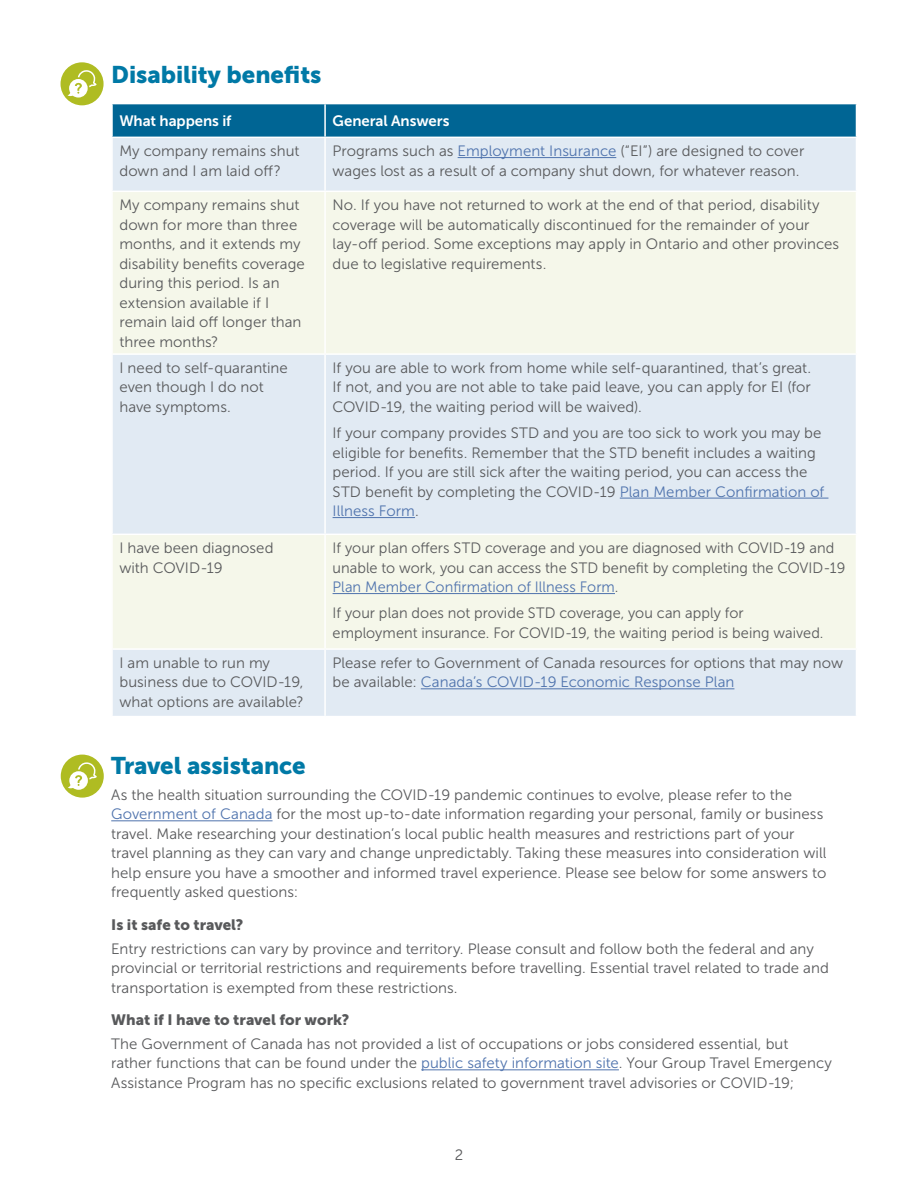
<style>
.page{position:relative;width:918px;height:1188px;background:#fff}
.page>*{position:absolute;margin:0;border:0;box-sizing:border-box;transform-origin:0 0}
.Heading_2{font:24px "Museo Sans 900";letter-spacing:-.005em;color:#0079a6}
.Body_copy{font:15px/19.5px "Museo Sans 300";color:#58595b}
.Heading_3{font:15px "Museo Sans 900";color:#58595b}
.Table_Header{font:15px "Museo Sans 700";letter-spacing:-.005em;color:#fff}
.s1{color:#4f73ad}
</style>
<div class="page">
<hr style="left:111px;top:820px;width:162px;height:1px;background:#4f73ad">
<hr style="left:421px;top:1069px;width:198px;height:1px;background:#4f73ad">
<div style="left:113px;top:104px;width:743px;height:33px;background:#006594"></div>
<div style="left:113px;top:138px;width:743px;height:578px;background:#e1eaf3"></div>
<svg style="left:113px;top:192px;width:743px;height:456px;background:#edf1ed"></svg>
<hr style="left:111px;top:534px;width:214px;height:1px;background:#fff">
<hr style="left:325px;top:534px;width:532px;height:1px;background:#fff">
<hr style="left:324px;top:535px;width:2px;height:113px;background:#fff">
<hr style="left:111px;top:648px;width:214px;height:2px;background:#fff">
<hr style="left:325px;top:648px;width:532px;height:2px;background:#fff">
<hr style="left:325px;top:191px;width:532px;height:1px;background:#fff">
<hr style="left:325px;top:353px;width:532px;height:2px;background:#fff">
<hr style="left:324px;top:104px;width:2px;height:33px;background:#fff">
<hr style="left:324px;top:138px;width:2px;height:53px;background:#fff">
<hr style="left:324px;top:192px;width:2px;height:161px;background:#fff">
<hr style="left:324px;top:355px;width:2px;height:179px;background:#fff">
<hr style="left:324px;top:650px;width:2px;height:66px;background:#fff">
<hr style="left:111px;top:191px;width:214px;height:1px;background:#fff">
<hr style="left:111px;top:353px;width:214px;height:2px;background:#fff">
<hr style="left:458px;top:157px;width:158px;height:1px;background:#4f73ad">
<hr style="left:620px;top:498px;width:208px;height:1px;background:#4f73ad">
<hr style="left:333px;top:517px;width:82px;height:1px;background:#4f73ad">
<hr style="left:333px;top:593px;width:282px;height:1px;background:#4f73ad">
<hr style="left:421px;top:688px;width:313px;height:1px;background:#4f73ad">
<div style="left:61px;top:755px;width:43px;height:43px;background:#afbc22;border-radius:50%"></div>
<svg style="left:68px;top:762px;width:29px;height:28px"></svg>
<div style="left:61px;top:62px;width:43px;height:43px;background:#afbc22;border-radius:50%"></div>
<svg style="left:68px;top:70px;width:29px;height:28px"></svg>
<h2 class="Heading_2" style="left:111px;top:61px;width:212px">Disability benefits</h2>
<p class="Table_Header" style="left:119px;top:113px;width:114px">What happens if</p>
<p class="Table_Header" style="left:333px;top:113px;width:118px">General Answers</p>
<p class="Body_copy" style="left:119px;top:141px;width:182px">My company remains shut down and I am laid off?</p>
<p class="Body_copy" style="left:333px;top:141px;width:473px">Programs such as <span class="s1">Employment Insurance</span> (“EI”) are designed to cover wages lost as a result of a company shut down, for whatever reason.</p>
<p class="Body_copy" style="left:119px;top:195px;width:187px">My company remains shut down for more than three months, and it extends my disability benefits coverage during this period. Is an extension available if I remain laid off longer than three months?</p>
<p class="Body_copy" style="left:333px;top:195px;width:508px">No. If you have not returned to work at the end of that period, disability coverage will be automatically discontinued for the remainder of your<br>lay‑ off period. Some exceptions may apply in Ontario and other provinces due to legislative requirements.</p>
<p class="Body_copy" style="left:119px;top:358px;width:170px">I need to self-quarantine even though I do not have symptoms.</p>
<p class="Body_copy" style="left:333px;top:358px;width:480px;text-align:justify">If you are able to work from home while self-quarantined, that’s great.<br>If not, and you are not able to take paid leave, you can apply for EI (for COVID-19, the waiting period will be waived).</p>
<p class="Body_copy" style="left:333px;top:423px;width:493px">If your company provides STD and you are too sick to work you may be eligible for benefits. Remember that the STD benefit includes a waiting period. If you are still sick after the waiting period, you can access the STD benefit by completing the COVID-19 <span class="s1">Plan Member Confirmation of Illness Form</span>.</p>
<p class="Body_copy" style="left:119px;top:538px;width:156px">I have been diagnosed with COVID-19</p>
<p class="Body_copy" style="left:333px;top:538px;width:514px">If your plan offers STD coverage and you are diagnosed with COVID-19 and unable to work, you can access the STD benefit by completing the COVID-19<br><span class="s1">Plan Member Confirmation of Illness Form</span>.</p>
<p class="Body_copy" style="left:333px;top:604px;width:492px">If your plan does not provide STD coverage, you can apply for employment insurance. For COVID-19, the waiting period is being waived.</p>
<p class="Body_copy" style="left:119px;top:653px;width:186px">I am unable to run my business due to COVID-19, what options are available?</p>
<p class="Body_copy" style="left:333px;top:653px;width:512px">Please refer to Government of Canada resources for options that may now be available: <span class="s1">Canada’s COVID-19 Economic Response Plan</span></p>
<h2 class="Heading_2" style="left:111px;top:752px;width:196px">Travel assistance</h2>
<p class="Body_copy" style="left:111px;top:785px;width:717px">As the health situation surrounding the COVID-19 pandemic continues to evolve, please refer to the <span class="s1">Government of Canada</span> for the most up-to-date information regarding your personal, family or business travel. Make researching your destination’s local public health measures and restrictions part of your travel planning as they can vary and change unpredictably. Taking these measures into consideration will help ensure you have a smoother and informed travel experience. Please see below for some answers to frequently asked questions:</p>
<h3 class="Heading_3" style="left:111px;top:916px;width:134px">Is it safe to travel?</h3>
<p class="Body_copy" style="left:111px;top:939px;width:719px">Entry restrictions can vary by province and territory. Please consult and follow both the federal and any provincial or territorial restrictions and requirements before travelling. Essential travel related to trade and transportation is exempted from these restrictions.</p>
<h3 class="Heading_3" style="left:111px;top:1011px;width:239px">What if I have to travel for work?</h3>
<p class="Body_copy" style="left:111px;top:1034px;width:722px">The Government of Canada has not provided a list of occupations or jobs considered essential, but rather functions that can be found under the <span class="s1">public safety information site</span>. Your Group Travel Emergency<br>Assistance Program has no specific exclusions related to government travel advisories or COVID-19;</p>
<p class="Body_copy" style="left:455px;top:1145px;width:10px">2</p>
</div>
